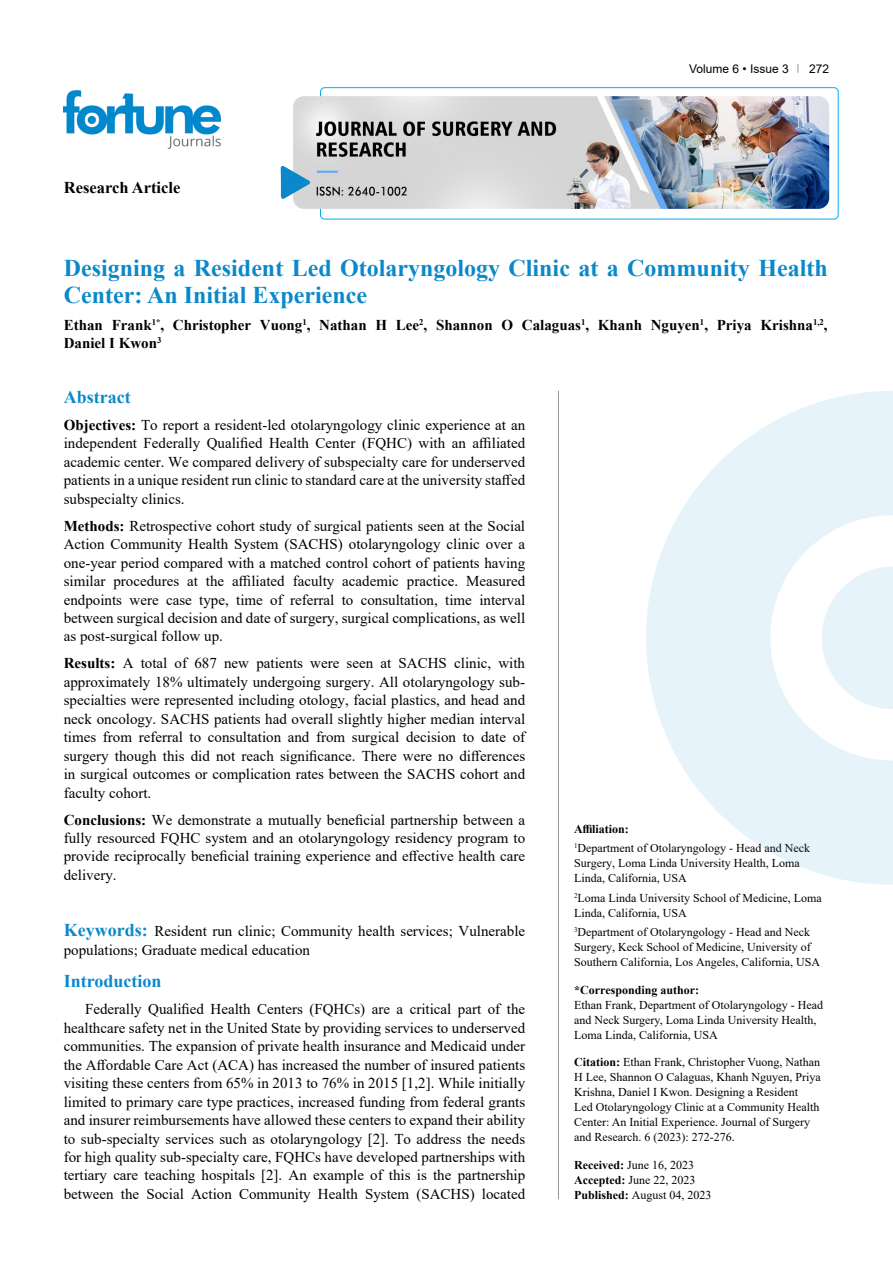
<style>
.page{position:relative;width:893px;height:1263px;background:#fff}
.page>*{position:absolute;margin:0;border:0;box-sizing:border-box;transform-origin:0 0}
.t1{font:700 24px/27px "Times New Roman";color:#0a88ca}
.t2{font:700 18px "Times New Roman";color:#0a88ca}
.t3{font:700 16.5px "Times New Roman";color:#000}
.t4{font:15px/18.5px "Times New Roman";color:#000;text-align:justify}
.t5{font:700 15px/18.5px "Times New Roman";color:#000}
.t6{font:12px/15px "Times New Roman";color:#000}
.t7{font:700 12px "Times New Roman";color:#000}
.t8{font:12px "Arial";color:#000}
.s1{font-weight:700}
.s2{font-weight:700;font-size:18px;color:#0a88ca}
</style>
<div class="page">
<div style="left:320px;top:87px;width:518px;height:132px;border:1px solid #00aeef;border-radius:4px"></div>
<img style="left:64px;top:90px;width:157px;height:59px">
<img style="left:293px;top:96px;width:536px;height:113px">
<svg style="left:281px;top:166px;width:29px;height:33px"></svg>
<hr style="left:558px;top:391px;width:1px;height:808px;background:#939598">
<svg style="left:646px;top:391px;width:247px;height:494px;fill:#e6f3fa"></svg>
<svg style="left:822px;top:566px;width:71px;height:143px"></svg>
<p class="t3" style="left:64px;top:175px;width:118px">Research Article</p>
<p class="t8" style="left:689px;top:60px;width:101px">Volume 6 • Issue 3</p>
<p class="t8" style="left:809px;top:60px;width:22px">272</p>
<h1 class="t1" style="left:64px;top:254px;width:765px">Designing a Resident Led Otolaryngology Clinic at a Community Health<br>Center: An Initial Experience</h1>
<p class="t5" style="left:64px;top:315px;width:765px">Ethan Frank<sup>1*</sup>, Christopher Vuong<sup>1</sup>, Nathan H Lee<sup>2</sup>, Shannon O Calaguas<sup>1</sup>, Khanh Nguyen<sup>1</sup>, Priya Krishna<sup>1,2</sup>,<br>Daniel I Kwon<sup>3</sup></p>
<p class="t2" style="left:64px;top:384px;width:68px">Abstract</p>
<p class="t4" style="left:64px;top:415px;width:463px"><span class="s1">Objectives:</span> To report a resident-led otolaryngology clinic experience at an independent Federally Qualified Health Center (FQHC) with an affiliated academic center. We compared delivery of subspecialty care for underserved patients in a unique resident run clinic to standard care at the university staffed subspecialty clinics.</p>
<p class="t4" style="left:64px;top:516px;width:463px"><span class="s1">Methods:</span> Retrospective cohort study of surgical patients seen at the Social Action Community Health System (SACHS) otolaryngology clinic over a one-year period compared with a matched control cohort of patients having similar procedures at the affiliated faculty academic practice. Measured endpoints were case type, time of referral to consultation, time interval between surgical decision and date of surgery, surgical complications, as well as post-surgical follow up.</p>
<p class="t4" style="left:64px;top:654px;width:463px"><span class="s1">Results:</span> A total of 687 new patients were seen at SACHS clinic, with approximately 18% ultimately undergoing surgery. All otolaryngology sub&shy;specialties were represented including otology, facial plastics, and head and neck oncology. SACHS patients had overall slightly higher median interval times from referral to consultation and from surgical decision to date of surgery though this did not reach significance. There were no differences in surgical outcomes or complication rates between the SACHS cohort and faculty cohort.</p>
<p class="t4" style="left:64px;top:810px;width:463px"><span class="s1">Conclusions:</span> We demonstrate a mutually beneficial partnership between a fully resourced FQHC system and an otolaryngology residency program to provide reciprocally beneficial training experience and effective health care delivery.</p>
<p class="t4" style="left:64px;top:922px;width:463px"><span class="s2">Keywords:</span> Resident run clinic; Community health services; Vulnerable populations; Graduate medical education</p>
<p class="t2" style="left:64px;top:968px;width:99px">Introduction</p>
<p class="t4" style="left:64px;top:1000px;width:463px;text-indent:21px">Federally Qualified Health Centers (FQHCs) are a critical part of the healthcare safety net in the United State by providing services to underserved communities. The expansion of private health insurance and Medicaid under the Affordable Care Act (ACA) has increased the number of insured patients visiting these centers from 65% in 2013 to 76% in 2015 [1,2]. While initially limited to primary care type practices, increased funding from federal grants and insurer reimbursements have allowed these centers to expand their ability to sub-specialty services such as otolaryngology [2]. To address the needs for high quality sub-specialty care, FQHCs have developed partnerships with tertiary care teaching hospitals [2]. An example of this is the partnership between the Social Action Community Health System (SACHS) located</p>
<p class="t6" style="left:574px;top:819px;width:238px;line-height:19.2px"><span class="s1">Affiliation:<br></span><sup>1</sup>Department of Otolaryngology - Head and Neck</p>
<p class="t6" style="left:574px;top:855px;width:227px">Surgery, Loma Linda University Health, Loma<br>Linda, California, USA</p>
<p class="t6" style="left:574px;top:890px;width:249px"><sup>2</sup>Loma Linda University School of Medicine, Loma<br>Linda, California, USA</p>
<p class="t6" style="left:574px;top:924px;width:247px"><sup>3</sup>Department of Otolaryngology - Head and Neck<br>Surgery, Keck School of Medicine, University of<br>Southern California, Los Angeles, California, USA</p>
<p class="t7" style="left:574px;top:981px;width:127px">*Corresponding author:</p>
<p class="t6" style="left:574px;top:997px;width:250px">Ethan Frank, Department of Otolaryngology - Head and Neck Surgery, Loma Linda University Health,<br>Loma Linda, California, USA</p>
<p class="t6" style="left:574px;top:1054px;width:248px"><span class="s1">Citation:</span> Ethan Frank, Christopher Vuong, Nathan H Lee, Shannon O Calaguas, Khanh Nguyen, Priya Krishna, Daniel I Kwon. Designing a Resident<br>Led Otolaryngology Clinic at a Community Health Center: An Initial Experience. Journal of Surgery and Research. 6 (2023): 272-276.</p>
<p class="t6" style="left:574px;top:1157px;width:139px"><span class="s1">Received:</span> June 16, 2023<br><span class="s1">Accepted:</span> June 22, 2023<br><span class="s1">Published:</span> August 04, 2023</p>
</div>
